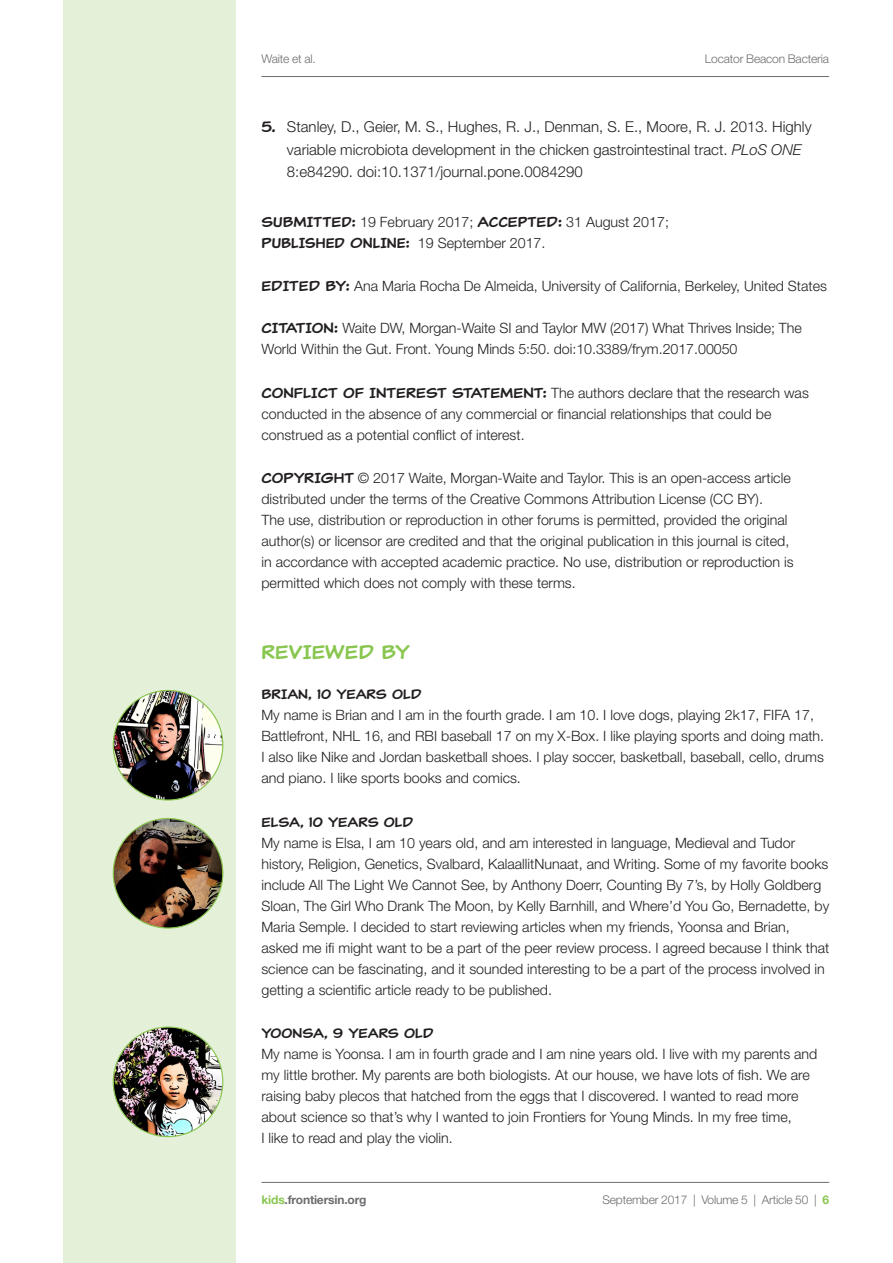
<style>
.page{position:relative;width:893px;height:1263px;background:#fff}
.page>*{position:absolute;margin:0;border:0;box-sizing:border-box;transform-origin:0 0}
.t1{font:19.5px "Classic Comic";color:#89c650}
.t2{font:300 15px/22.5px "Helvetica Neue LT Std";color:#231f20}
.t3{font:300 14.25px/21px "Helvetica Neue LT Std";color:#231f20}
.t4{font:14.25px "Classic Comic";color:#231f20}
.t5{font:13.5px "Classic Comic";color:#231f20}
.t6{font:300 12px "Helvetica Neue LT Std";letter-spacing:-.015em;color:#6c6d70}
.t7{font:700 12px "Helvetica Neue LT Std";color:#6c6d70}
.s1{font-family:"Classic Comic";font-weight:400}
.s2{font-style:italic}
.s3{font-family:"Helvetica Neue LT Std";font-weight:300}
.s4{color:#89c650}
.s5{font-weight:700;color:#89c650}
</style>
<div class="page">
<div style="left:64px;top:0;width:172px;height:1263px;background:#e4f0d8"></div>
<hr style="left:261px;top:76px;width:568px;height:1px;background:#6c6d70">
<hr style="left:261px;top:1182px;width:568px;height:1px;background:#6c6d70">
<img style="left:112px;top:1026px;width:112px;height:112px">
<img style="left:112px;top:689px;width:112px;height:112px">
<img style="left:112px;top:818px;width:112px;height:111px">
<p class="t6" style="left:261px;top:51px;width:56px">Waite et al.</p>
<p class="t6" style="left:705px;top:51px;width:126px">Locator Beacon Bacteria</p>
<p class="t2" style="left:287px;top:115px;width:526px;text-indent:-26px"><span class="s1">5.</span> Stanley, D., Geier, M. S., Hughes, R. J., Denman, S. E., Moore, R. J. 2013. Highly variable microbiota development in the chicken gastrointestinal tract. <span class="s2">PLoS ONE<br></span>8:e84290. doi:10.1371/journal.pone.0084290</p>
<p class="t3" style="left:261px;top:211px;width:409px"><span class="s1">SUBMITTED:</span> 19 February 2017; <span class="s1">ACCEPTED:</span> 31 August 2017;</p>
<p class="t4" style="left:261px;top:233px;width:286px">PUBLISHED ONLINE: <span class="s3">19 September 2017.</span></p>
<p class="t4" style="left:261px;top:277px;width:11px">EDITED</p>
<p class="t3" style="left:325px;top:275px;width:503px"><span class="s1">BY:</span> Ana Maria Rocha De Almeida, University of California, Berkeley, United States</p>
<p class="t3" style="left:261px;top:317px;width:542px"><span class="s1">CITATION:</span> Waite DW, Morgan-Waite SI and Taylor MW (2017) What Thrives Inside; The<br>World Within the Gut. Front. Young Minds 5:50. doi:10.3389/frym.2017.00050</p>
<p class="t4" style="left:261px;top:383px;width:202px">CONFLICT OF INTEREST STATEMENT</p>
<p class="t3" style="left:261px;top:382px;width:549px;text-indent:281px"><span class="s1">:</span> The authors declare that the research was conducted in the absence of any commercial or financial relationships that could be construed as a potential conflict of interest.</p>
<p class="t3" style="left:261px;top:467px;width:534px"><span class="s1">COPYRIGHT</span> © 2017 Waite, Morgan-Waite and Taylor. This is an open-access article distributed under the terms of the Creative Commons Attribution License (CC BY).<br>The use, distribution or reproduction in other forums is permitted, provided the original author(s) or licensor are credited and that the original publication in this journal is cited, in accordance with accepted academic practice. No use, distribution or reproduction is permitted which does not comply with these terms.</p>
<h1 class="t1" style="left:261px;top:639px;width:150px">REVIEWED BY</h1>
<p class="t5" style="left:261px;top:686px;width:86px">BRIAN, 10 YEARS</p>
<p class="t5" style="left:392px;top:686px;width:11px">OLD</p>
<p class="t3" style="left:261px;top:704px;width:564px">My name is Brian and I am in the fourth grade. I am 10. I love dogs, playing 2k17, FIFA 17, Battlefront, NHL 16, and RBI baseball 17 on my X-Box. I like playing sports and doing math.<br>I also like Nike and Jordan basketball shoes. I play soccer, basketball, baseball, cello, drums and piano. I like sports books and comics.</p>
<p class="t5" style="left:261px;top:813px;width:78px">ELSA, 10 YEARS</p>
<p class="t5" style="left:384px;top:813px;width:11px">OLD</p>
<p class="t3" style="left:261px;top:832px;width:569px">My name is Elsa, I am 10 years old, and am interested in language, Medieval and Tudor history, Religion, Genetics, Svalbard, KalaallitNunaat, and Writing. Some of my favorite books include All The Light We Cannot See, by Anthony Doerr, Counting By 7’s, by Holly Goldberg Sloan, The Girl Who Drank The Moon, by Kelly Barnhill, and Where’d You Go, Bernadette, by Maria Semple. I decided to start reviewing articles when my friends, Yoonsa and Brian, asked me ifi might want to be a part of the peer review process. I agreed because I think that science can be fascinating, and it sounded interesting to be a part of the process involved in getting a scientific article ready to be published.</p>
<p class="t5" style="left:261px;top:1025px;width:99px">YOONSA, 9 YEARS</p>
<p class="t5" style="left:404px;top:1025px;width:11px">OLD</p>
<p class="t3" style="left:261px;top:1043px;width:557px">My name is Yoonsa. I am in fourth grade and I am nine years old. I live with my parents and my little brother. My parents are both biologists. At our house, we have lots of fish. We are raising baby plecos that hatched from the eggs that I discovered. I wanted to read more about science so that’s why I wanted to join Frontiers for Young Minds. In my free time,<br>I like to read and play the violin.</p>
<p class="t7" style="left:261px;top:1192px;width:107px"><span class="s4">kids</span>.frontiersin.org</p>
<p class="t6" style="left:602px;top:1192px;width:228px">September 2017 | Volume 5 | Article 50 | <span class="s5">6</span></p>
</div>
